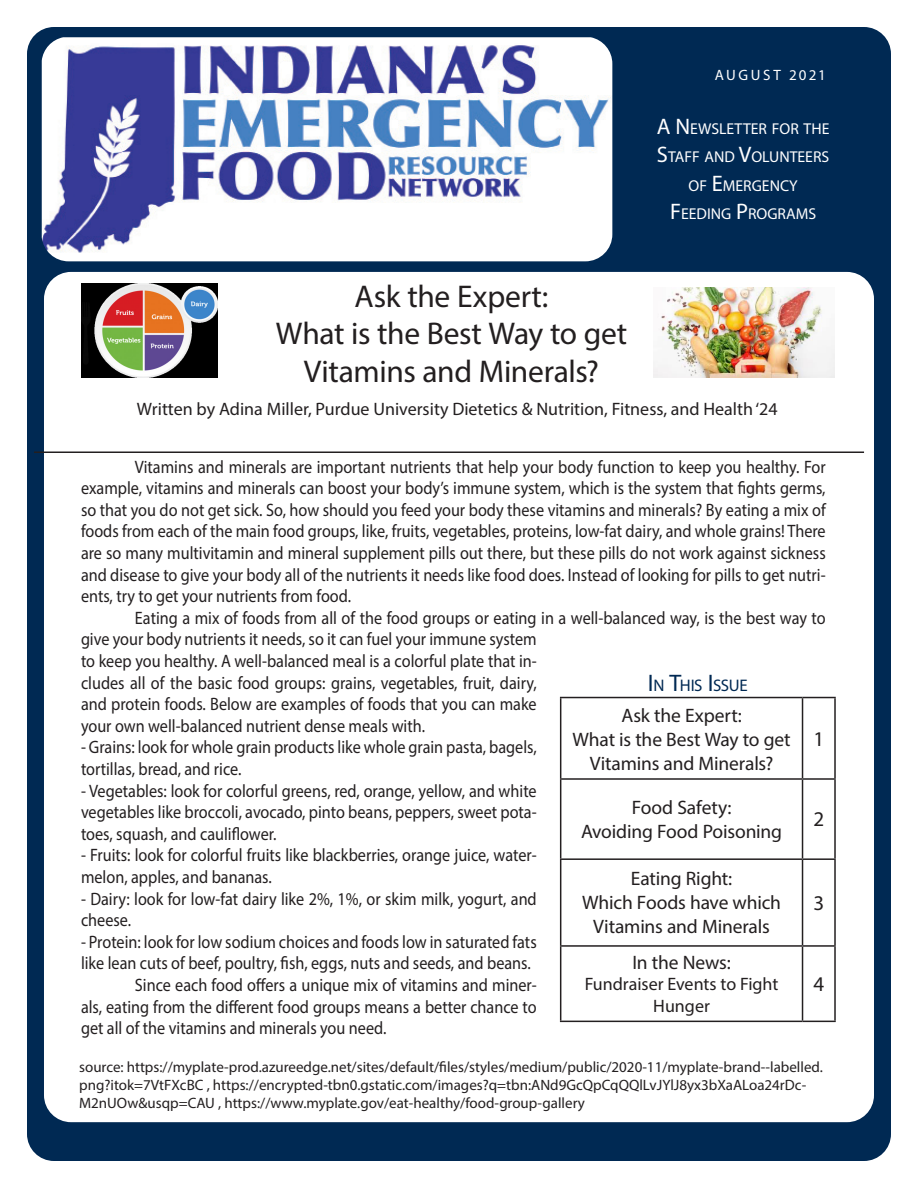
<style>
.page{position:relative;width:918px;height:1188px;background:#fff}
.page>*{position:absolute;margin:0;border:0;box-sizing:border-box;transform-origin:0 0}
.t1{font:31.5px "Myriad Pro";letter-spacing:-.01em;color:#231f20}
.t2{font:21px "Myriad Pro";color:#231f20}
.t3{font:19.5px/24px "Myriad Pro";letter-spacing:-.01em;color:#231f20;text-align:center}
.t4{font:18px/21.6px "Myriad Pro";color:#231f20;scale:.9 1}
.t5{font:18px/21.6px "Myriad Pro";color:#231f20;text-align:center}
.t6{font:16.8px "Myriad Pro";letter-spacing:-.02em;color:#002953}
.t7{font:15.75px/28.5px "Myriad Pro";color:#fff;text-align:center}
.t8{font:15px/18px "Myriad Pro";color:#231f20}
.t9{font:15px "Myriad Pro";letter-spacing:.16em;color:#fff}
.s1{font-size:22.5px}
.s2{font-size:24px}
</style>
<div class="page">
<div style="left:27px;top:27px;width:864px;height:1134px;background:#002953;border-radius:27px"></div>
<div style="left:44px;top:272px;width:830px;height:850px;background:#fff;border-radius:27px"></div>
<hr style="left:34px;top:452px;width:830px;height:1px;background:#231f20">
<img style="left:42px;top:37px;width:570px;height:224px">
<hr style="left:560px;top:697px;width:243px;height:1px;background:#231f20">
<hr style="left:560px;top:698px;width:1px;height:80px;background:#231f20">
<hr style="left:803px;top:697px;width:33px;height:1px;background:#231f20">
<hr style="left:802px;top:698px;width:1px;height:80px;background:#231f20">
<hr style="left:834px;top:698px;width:2px;height:80px;background:#231f20">
<hr style="left:560px;top:778px;width:243px;height:2px;background:#231f20">
<hr style="left:560px;top:780px;width:1px;height:78px;background:#231f20">
<hr style="left:803px;top:778px;width:33px;height:2px;background:#231f20">
<hr style="left:802px;top:780px;width:1px;height:78px;background:#231f20">
<hr style="left:834px;top:780px;width:2px;height:78px;background:#231f20">
<hr style="left:560px;top:858px;width:243px;height:2px;background:#231f20">
<hr style="left:560px;top:860px;width:1px;height:85px;background:#231f20">
<hr style="left:803px;top:858px;width:33px;height:2px;background:#231f20">
<hr style="left:802px;top:860px;width:1px;height:85px;background:#231f20">
<hr style="left:834px;top:860px;width:2px;height:85px;background:#231f20">
<hr style="left:560px;top:945px;width:243px;height:2px;background:#231f20">
<hr style="left:560px;top:947px;width:1px;height:74px;background:#231f20">
<hr style="left:803px;top:945px;width:33px;height:2px;background:#231f20">
<hr style="left:802px;top:947px;width:1px;height:74px;background:#231f20">
<hr style="left:834px;top:947px;width:2px;height:74px;background:#231f20">
<hr style="left:560px;top:1021px;width:243px;height:1px;background:#231f20">
<hr style="left:803px;top:1021px;width:33px;height:1px;background:#231f20">
<img style="left:81px;top:283px;width:136px;height:95px">
<img style="left:653px;top:287px;width:182px;height:91px">
<p class="t9" style="left:715px;top:66px;width:112px">AUGUST 2021</p>
<p class="t7" style="left:657px;top:114px;width:174px"><span class="s1">A N</span>EWSLETTER FOR THE<br><span class="s1">S</span>TAFF AN D <span class="s1">V</span>OLUNTEERS<br>OF <span class="s1">E</span>MERGENCY<br><span class="s1">-F</span> EEDING <span class="s1">P</span>ROGRAMS</p>
<p class="t1" style="left:355px;top:277px;width:195px">Ask the Expert:</p>
<p class="t1" style="left:276px;top:315px;width:353px">What is the Best Way to get</p>
<p class="t1" style="left:304px;top:352px;width:297px">Vitamins and Minerals?</p>
<p class="t5" style="left:137px;top:398px;width:642px">Written by Adina Miller, Purdue University Dietetics &amp; Nutrition, Fitness, and Health ‘24</p>
<p class="t4" style="left:81px;top:455px;width:829px;text-align:justify;text-indent:54px">Vitamins and minerals are important nutrients that help your body function to keep you healthy. For example, vitamins and minerals can boost your body’s immune system, which is the system that fights germs, so that you do not get sick. So, how should you feed your body these vitamins and minerals? By eating a mix of foods from each of the main food groups, like, fruits, vegetables, proteins, low-fat dairy, and whole grains! There are so many multivitamin and mineral supplement pills out there, but these pills do not work against sickness and disease to give your body all of the nutrients it needs like food does. Instead of looking for pills to get nutri&shy;ents, try to get your nutrients from food.</p>
<p class="t4" style="left:81px;top:607px;width:829px;text-indent:54px">Eating a mix of foods from all of the food groups or eating in a well-balanced way, is the best way to give your body nutrients it needs, so it can fuel your immune system<br>to keep you healthy. A well-balanced meal is a colorful plate that in-<br>cludes all of the basic food groups: grains, vegetables, fruit, dairy,<br>and protein foods. Below are examples of foods that you can make<br>your own well-balanced nutrient dense meals with.</p>
<p class="t4" style="left:81px;top:736px;width:508px">- Grains: look for whole grain products like whole grain pasta, bagels, tortillas, bread, and rice.</p>
<p class="t4" style="left:81px;top:779px;width:508px;text-align:justify">- Vegetables: look for colorful greens, red, orange, yellow, and white vegetables like broccoli, avocado, pinto beans, peppers, sweet pota&shy;toes, squash, and cauliflower.</p>
<p class="t4" style="left:81px;top:844px;width:508px">- Fruits: look for colorful fruits like blackberries, orange juice, water&shy;melon, apples, and bananas.</p>
<p class="t4" style="left:81px;top:887px;width:508px">- Dairy: look for low-fat dairy like 2%, 1%, or skim milk, yogurt, and cheese.</p>
<p class="t4" style="left:81px;top:931px;width:508px">- Protein: look for low sodium choices and foods low in saturated fats like lean cuts of beef, poultry, fish, eggs, nuts and seeds, and beans.</p>
<p class="t4" style="left:81px;top:974px;width:508px;text-align:justify;text-indent:54px">Since each food offers a unique mix of vitamins and miner&shy;als, eating from the different food groups means a better chance to get all of the vitamins and minerals you need.</p>
<p class="t6" style="left:648px;top:675px;width:101px"><span class="s2">I</span> N <span class="s2">T</span>HIS <span class="s2">I</span>SSUE</p>
<p class="t3" style="left:621px;top:703px;width:122px">Ask the Expert:</p>
<p class="t3" style="left:573px;top:727px;width:220px">What is the Best Way to get<br>Vitamins and Minerals?</p>
<p class="t2" style="left:813px;top:726px;width:12px">1</p>
<p class="t3" style="left:632px;top:795px;width:101px">Food Safety:</p>
<p class="t3" style="left:581px;top:819px;width:203px">Avoiding Food Poisoning</p>
<p class="t2" style="left:813px;top:806px;width:12px">2</p>
<p class="t3" style="left:631px;top:866px;width:103px">Eating Right:</p>
<p class="t3" style="left:582px;top:890px;width:200px">Which Foods have which<br>Vitamins and Minerals</p>
<p class="t2" style="left:813px;top:890px;width:12px">3</p>
<p class="t3" style="left:632px;top:950px;width:100px">In the News:</p>
<p class="t5" style="left:585px;top:973px;width:195px">Fundraiser Events to Fight<br>Hunger</p>
<p class="t2" style="left:813px;top:971px;width:12px">4</p>
<p class="t8" style="left:79px;top:1058px;width:745px">source: https://myplate-prod.azureedge.net/sites/default/files/styles/medium/public/2020-11/myplate-brand--labelled. png?itok=7VtFXcBC , https://encrypted-tbn0.gstatic.com/images?q=tbn:ANd9GcQpCqQQlLvJYlJ8yx3bXaALoa24rDc-<br>M2nUOw&amp;usqp=CAU , https://www.myplate.gov/eat-healthy/food-group-gallery</p>
</div>
